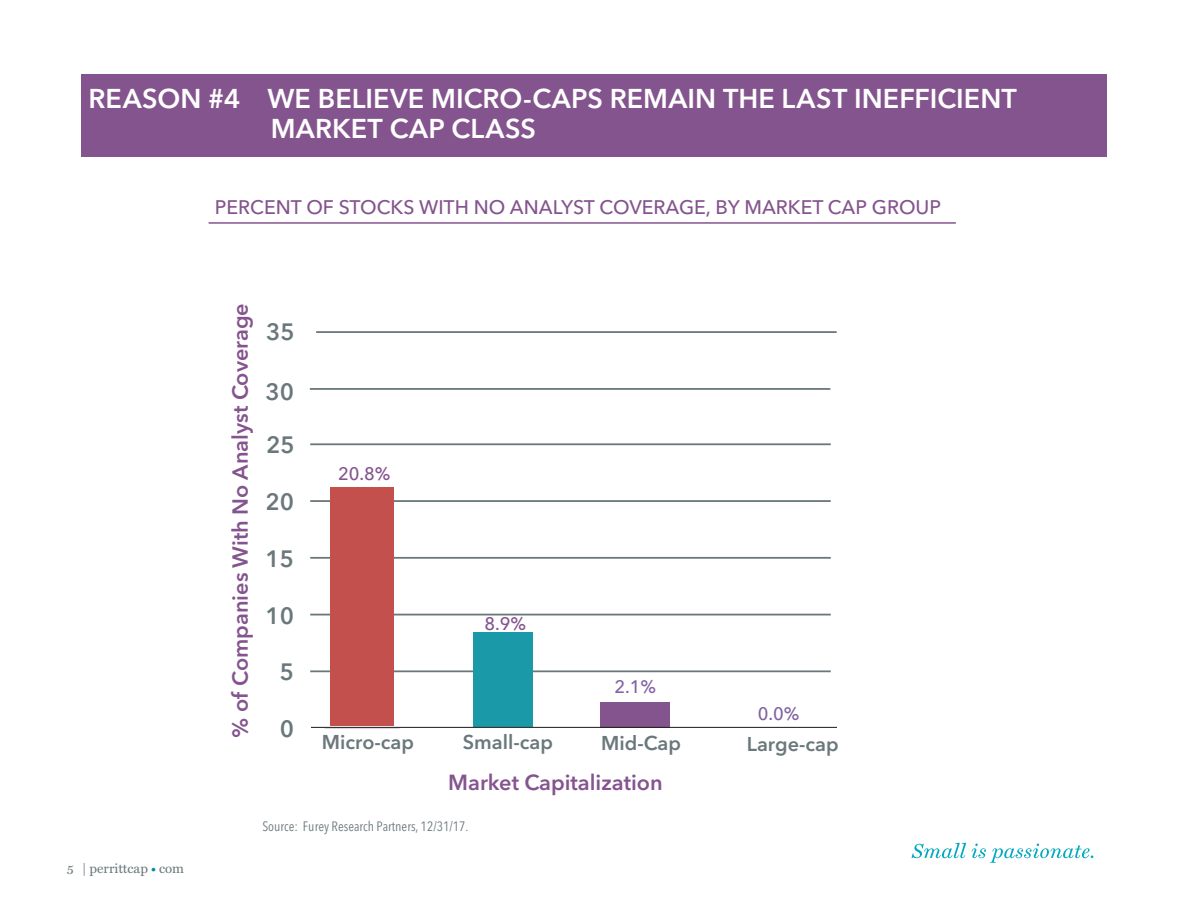
<style>
.page{position:relative;width:1188px;height:918px;background:#fff}
.page>*{position:absolute;margin:0;border:0;box-sizing:border-box;transform-origin:0 0}
.t1{font:600 27px/30px "Avenir Next LT Pro";color:#fff}
.t2{font:600 23.4px "Avenir Next LT Pro";color:#6a787b}
.t3{font:600 21.6px "Avenir Next LT Pro";color:#84548e}
.t4{font:600 19.8px "Avenir Next LT Pro";color:#6a787b}
.t5{font:500 19.5px "Avenir Next LT Pro";color:#84548e}
.t6{font:500 18px "Avenir Next LT Pro";color:#84548e}
.t7{font:500 18px "Avenir Next LT Pro";color:#8063a3}
.t8{font:condensed 13.5px "Avenir Next LT Pro";color:#6a787b}
.t9{font:13.5px "Miller Text";color:#6a787b}
.s1{color:#008da8}
</style>
<div class="page">
<hr style="left:310px;top:388px;width:520px;height:2px;background:#6a787b">
<hr style="left:316px;top:331px;width:521px;height:2px;background:#6a787b">
<hr style="left:397px;top:259px;width:460px;height:1px;background:#6a787b">
<hr style="left:310px;top:670px;width:521px;height:2px;background:#6a787b">
<hr style="left:310px;top:614px;width:521px;height:1px;background:#6a787b">
<hr style="left:310px;top:557px;width:521px;height:2px;background:#6a787b">
<hr style="left:310px;top:500px;width:521px;height:2px;background:#6a787b">
<hr style="left:310px;top:443px;width:521px;height:2px;background:#6a787b">
<div style="left:600px;top:702px;width:69px;height:26px;background:#84548e"></div>
<div style="left:81px;top:74px;width:1026px;height:83px;background:#84548e"></div>
<hr style="left:209px;top:222px;width:747px;height:2px;background:#84548e">
<svg style="left:912px;top:843px;width:181px;height:20px"></svg>
<div style="left:473px;top:632px;width:59px;height:95px;background:#1a9aa9"></div>
<hr style="left:311px;top:727px;width:526px;height:1px;background:#231f20">
<div style="left:331px;top:488px;width:63px;height:238px;background:#c3504d"></div>
<p class="t1" style="left:271px;top:84px;width:748px;text-indent:-182px">REASON #4 WE BELIEVE MICRO-CAPS REMAIN THE LAST INEFFICIENT<br>MARKET CAP CLASS</p>
<p class="t5" style="left:215px;top:195px;width:728px">PERCENT OF STOCKS WITH NO ANALYST COVERAGE, BY MARKET CAP GROUP</p>
<p class="t9" style="left:67px;top:862px;width:9px">5</p>
<p class="t9" style="left:82px;top:860px;width:104px">| perrittcap <span class="s1">•</span> com</p>
<p class="t3" style="left:227px;top:738px;width:436px;rotate:-90deg">% of Companies With No Analyst Coverage</p>
<p class="t2" style="left:266px;top:318px;width:30px">35</p>
<p class="t2" style="left:265px;top:378px;width:30px">30</p>
<p class="t2" style="left:266px;top:431px;width:30px">25</p>
<p class="t2" style="left:265px;top:488px;width:30px">20</p>
<p class="t2" style="left:265px;top:545px;width:30px">15</p>
<p class="t2" style="left:265px;top:601px;width:30px">10</p>
<p class="t2" style="left:280px;top:658px;width:16px">5</p>
<p class="t2" style="left:280px;top:715px;width:16px">0</p>
<p class="t6" style="left:338px;top:463px;width:54px">20.8%</p>
<p class="t6" style="left:484px;top:613px;width:43px">8.9%</p>
<p class="t7" style="left:614px;top:675px;width:43px">2.1%</p>
<p class="t7" style="left:758px;top:703px;width:43px">0.0%</p>
<p class="t4" style="left:322px;top:730px;width:94px">Micro-cap</p>
<p class="t4" style="left:463px;top:730px;width:92px">Small-cap</p>
<p class="t4" style="left:601px;top:731px;width:81px">Mid-Cap</p>
<p class="t4" style="left:747px;top:732px;width:93px">Large-cap</p>
<p class="t3" style="left:448px;top:769px;width:216px">Market Capitalization</p>
<p class="t8" style="left:262px;top:819px;width:208px">Source: Furey Research Partners, 12/31/17.</p>
</div>
